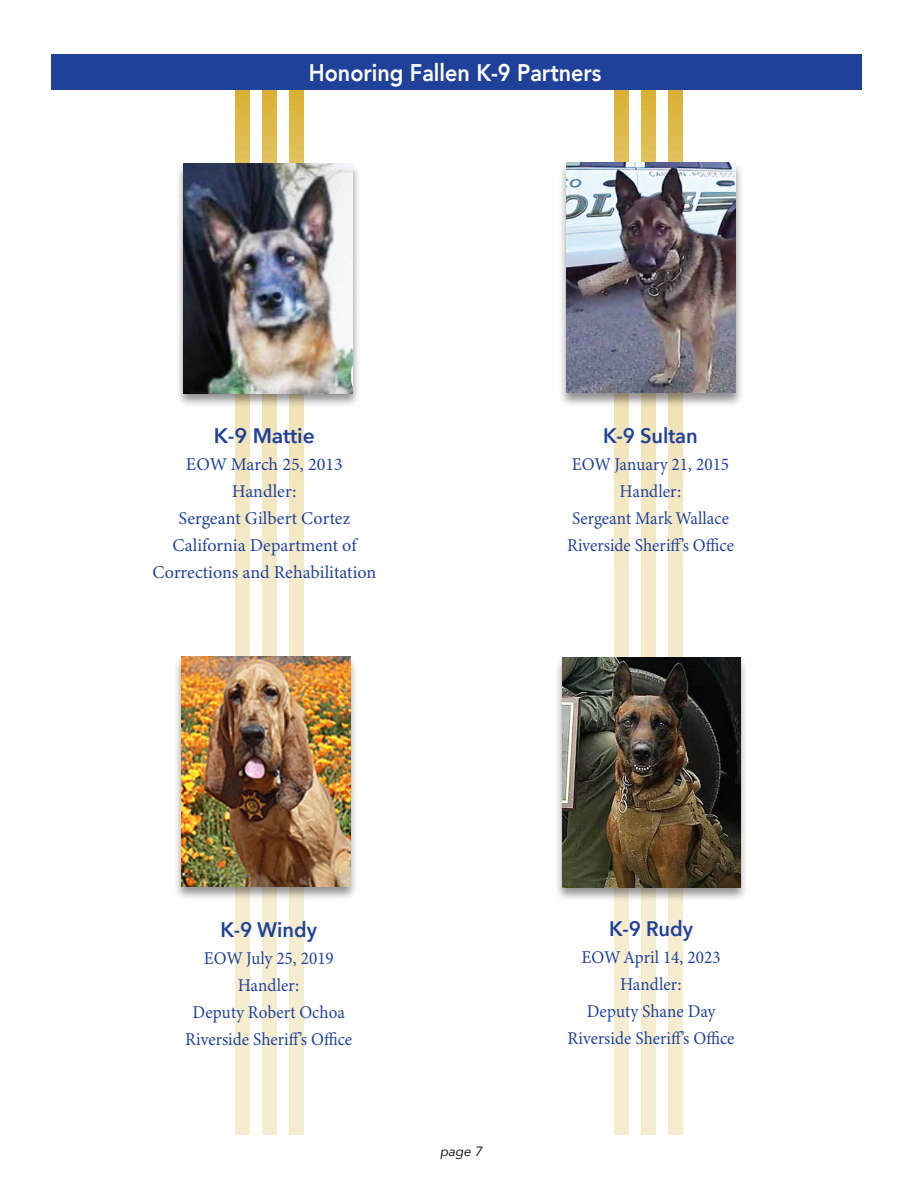
<style>
.page{position:relative;width:918px;height:1188px;background:#fff}
.page>*{position:absolute;margin:0;border:0;box-sizing:border-box;transform-origin:0 0}
.t1{font:800 24px "Avenir";color:#fff;scale:.9 1}
.t2{font:600 21px "Avenir Next";color:#20419a;scale:.95 1}
.t3{font:600 21px "Avenir Next";color:#20419a}
.t4{font:18px "Minion Variable Concept";color:#20419a;scale:.95 1}
.t5{font:18px "Minion Variable Concept";color:#20419a}
.t6{font:italic 13.5px "Avenir";color:#231f20}
</style>
<div class="page">
<svg style="left:235px;top:90px;width:14px;height:1045px;fill:#f5ebca"></svg>
<svg style="left:262px;top:90px;width:14px;height:1045px;fill:#f5ebca"></svg>
<svg style="left:289px;top:90px;width:14px;height:1045px;fill:#f5ebca"></svg>
<svg style="left:614px;top:90px;width:14px;height:1045px;fill:#f5ebca"></svg>
<svg style="left:641px;top:90px;width:15px;height:1045px;fill:#f5ebca"></svg>
<svg style="left:668px;top:90px;width:14px;height:1045px;fill:#f5ebca"></svg>
<div style="left:52px;top:55px;width:810px;height:35px;background:#20419a"></div>
<div style="left:554px;top:656px;width:195px;height:246px;background:#231f20;opacity:.5"></div>
<img style="left:562px;top:657px;width:178px;height:230px">
<div style="left:559px;top:161px;width:185px;height:246px;background:#231f20;opacity:.5"></div>
<img style="left:567px;top:163px;width:169px;height:229px">
<div style="left:173px;top:655px;width:185px;height:246px;background:#231f20;opacity:.5"></div>
<img style="left:182px;top:656px;width:168px;height:230px">
<div style="left:176px;top:162px;width:185px;height:246px;background:#231f20;opacity:.5"></div>
<img style="left:184px;top:163px;width:169px;height:230px">
<p class="t1" style="left:309px;top:54px;width:327px">Honoring Fallen K-9 Partners</p>
<p class="t3" style="left:214px;top:418px;width:103px">K-9 Mattie</p>
<p class="t5" style="left:186px;top:452px;width:159px">EOW March 25, 2013</p>
<p class="t5" style="left:232px;top:479px;width:67px">Handler:</p>
<p class="t5" style="left:179px;top:506px;width:173px">Sergeant Gilbert Cortez</p>
<p class="t5" style="left:172px;top:533px;width:186px">California Department of</p>
<p class="t5" style="left:152px;top:560px;width:225px">Corrections and Rehabilitation</p>
<p class="t2" style="left:603px;top:418px;width:101px">K-9 Sultan</p>
<p class="t4" style="left:572px;top:452px;width:167px">EOW January 21, 2015</p>
<p class="t4" style="left:620px;top:479px;width:67px">Handler:</p>
<p class="t4" style="left:572px;top:506px;width:167px">Sergeant Mark Wallace</p>
<p class="t4" style="left:567px;top:533px;width:177px">Riverside Sheriff’s Office</p>
<p class="t2" style="left:221px;top:911px;width:103px">K-9 Windy</p>
<p class="t4" style="left:204px;top:945px;width:138px">EOW July 25, 2019</p>
<p class="t4" style="left:238px;top:972px;width:67px">Handler:</p>
<p class="t4" style="left:193px;top:999px;width:162px">Deputy Robert Ochoa</p>
<p class="t4" style="left:185px;top:1026px;width:177px">Riverside Sheriff’s Office</p>
<p class="t6" style="left:440px;top:1143px;width:44px">page 7</p>
<p class="t2" style="left:609px;top:911px;width:90px">K-9 Rudy</p>
<p class="t4" style="left:582px;top:945px;width:148px">EOW April 14, 2023</p>
<p class="t4" style="left:620px;top:972px;width:67px">Handler:</p>
<p class="t4" style="left:587px;top:999px;width:137px">Deputy Shane Day</p>
<p class="t4" style="left:568px;top:1026px;width:177px">Riverside Sheriff’s Office</p>
</div>
